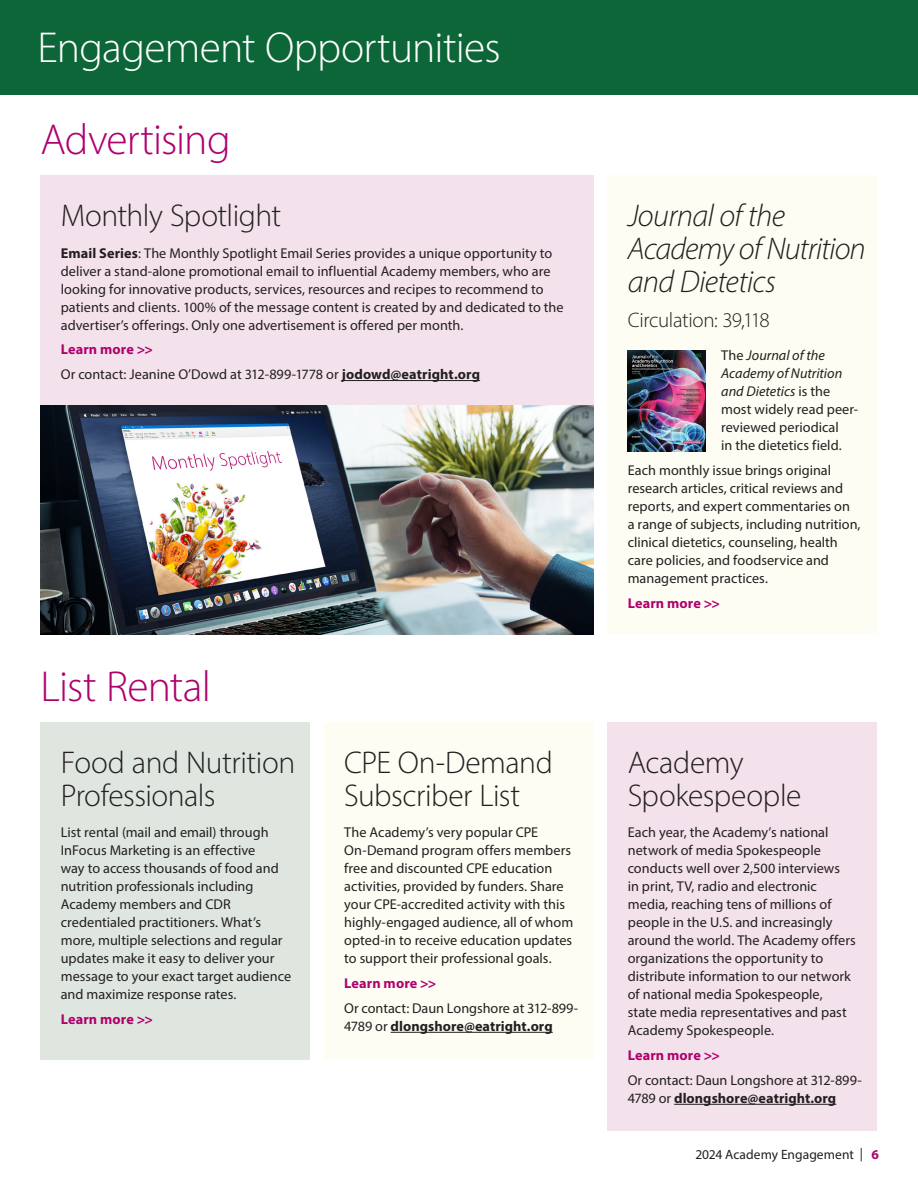
<style>
.page{position:relative;width:918px;height:1188px;background:#fff}
.page>*{position:absolute;margin:0;border:0;box-sizing:border-box;transform-origin:0 0}
.SECTION{font:300 43.5px "Myriad Pro";letter-spacing:-.015em;color:#fff}
.SECTION-2{font:300 43.5px "Myriad Pro";letter-spacing:-.02em;color:#af016e}
.HEAD{font:300 31.5px/33px "Myriad Pro";letter-spacing:-.015em;color:#231f20}
.HEAD-2{font:italic 300 31.5px/33px "Myriad Pro";letter-spacing:-.025em;color:#231f20}
.INTRO{font:300 21px "Myriad Pro";letter-spacing:-.015em;color:#231f20}
.BODY{font:14.25px/18px "Myriad Pro";color:#231f20}
.BODY-2{font:700 14.25px "Myriad Pro";letter-spacing:.01em;color:#af016e}
.t1{font:13.5px "Myriad Pro";letter-spacing:.005em;color:#231f20}
.s1{font-weight:700}
.s2{font-style:italic}
.s3{font-weight:700;color:#af016e}
</style>
<div class="page">
<div style="left:608px;top:176px;width:270px;height:458px;background:#fefdf3"></div>
<div style="left:40px;top:176px;width:554px;height:458px;background:#f3e2eb"></div>
<div style="left:0;top:0;width:918px;height:94px;background:#0c6638"></div>
<hr style="left:342px;top:380px;width:138px;height:1px;background:#231f20">
<div style="left:40px;top:722px;width:270px;height:338px;background:#dfe6df"></div>
<div style="left:324px;top:722px;width:270px;height:338px;background:#fefdf3"></div>
<div style="left:608px;top:722px;width:270px;height:408px;background:#f3e2eb"></div>
<hr style="left:391px;top:1032px;width:162px;height:1px;background:#231f20">
<hr style="left:674px;top:1104px;width:162px;height:1px;background:#231f20">
<img style="left:628px;top:351px;width:77px;height:101px">
<img style="left:40px;top:405px;width:554px;height:229px">
<p class="SECTION" style="left:38px;top:21px;width:465px">Engagement Opportunities</p>
<p class="SECTION-2" style="left:40px;top:113px;width:192px">Advertising</p>
<p class="HEAD" style="left:61px;top:199px;width:222px">Monthly Spotlight</p>
<p class="BODY" style="left:61px;top:244px;width:505px"><span class="s1">Email Series</span>: The Monthly Spotlight Email Series provides a unique opportunity to deliver a stand-alone promotional email to influential Academy members, who are looking for innovative products, services, resources and recipes to recommend to patients and clients. 100% of the message content is created by and dedicated to the advertiser’s offerings. Only one advertisement is offered per month.</p>
<p class="BODY-2" style="left:61px;top:340px;width:94px">Learn more &gt;&gt;</p>
<p class="BODY" style="left:61px;top:365px;width:421px">Or contact: Jeanine O’Dowd at 312-899-1778 or <span class="s1">jodowd@eatright.org</span></p>
<p class="SECTION-2" style="left:40px;top:660px;width:172px">List Rental</p>
<p class="HEAD" style="left:61px;top:746px;width:236px">Food and Nutrition<br>Professionals</p>
<p class="BODY" style="left:61px;top:823px;width:232px">List rental (mail and email) through InFocus Marketing is an effective<br>way to access thousands of food and nutrition professionals including Academy members and CDR credentialed practitioners. What’s more, multiple selections and regular updates make it easy to deliver your message to your exact target audience and maximize response rates.</p>
<p class="BODY-2" style="left:61px;top:1010px;width:94px">Learn more &gt;&gt;</p>
<p class="HEAD" style="left:344px;top:746px;width:210px">CPE On-Demand<br>Subscriber List</p>
<p class="BODY" style="left:344px;top:823px;width:231px">The Academy’s very popular CPE On-Demand program offers members free and discounted CPE education activities, provided by funders. Share your CPE-accredited activity with this highly-engaged audience, all of whom opted-in to receive education updates to support their professional goals.</p>
<p class="BODY-2" style="left:344px;top:974px;width:94px">Learn more &gt;&gt;</p>
<p class="BODY" style="left:344px;top:999px;width:236px">Or contact: Daun Longshore at 312-899-<br>4789 or <span class="s1">dlongshore@eatright.org</span></p>
<p class="HEAD-2" style="left:628px;top:199px;width:240px">Journal of the<br>Academy of Nutrition and Dietetics</p>
<p class="INTRO" style="left:628px;top:308px;width:144px">Circulation: 39,118</p>
<p class="BODY" style="left:721px;top:346px;width:138px">The <span class="s2">Journal of the<br>Academy of Nutrition and Dietetics</span> is the most widely read peer&shy;reviewed periodical<br>in the dietetics field.</p>
<p class="BODY" style="left:628px;top:461px;width:234px">Each monthly issue brings original research articles, critical reviews and reports, and expert commentaries on<br>a range of subjects, including nutrition, clinical dietetics, counseling, health care policies, and foodservice and management practices.</p>
<p class="BODY-2" style="left:628px;top:594px;width:94px">Learn more &gt;&gt;</p>
<p class="HEAD" style="left:628px;top:746px;width:175px">Academy<br>Spokespeople</p>
<p class="BODY" style="left:628px;top:823px;width:230px">Each year, the Academy’s national network of media Spokespeople conducts well over 2,500 interviews<br>in print, TV, radio and electronic media, reaching tens of millions of people in the U.S. and increasingly around the world. The Academy offers organizations the opportunity to distribute information to our network of national media Spokespeople,<br>state media representatives and past Academy Spokespeople.</p>
<p class="BODY-2" style="left:628px;top:1046px;width:94px">Learn more &gt;&gt;</p>
<p class="BODY" style="left:628px;top:1071px;width:236px">Or contact: Daun Longshore at 312-899-<br>4789 or <span class="s1">dlongshore@eatright.org</span></p>
<p class="t1" style="left:695px;top:1146px;width:185px">2024 Academy Engagement | <span class="s3">6</span></p>
</div>
